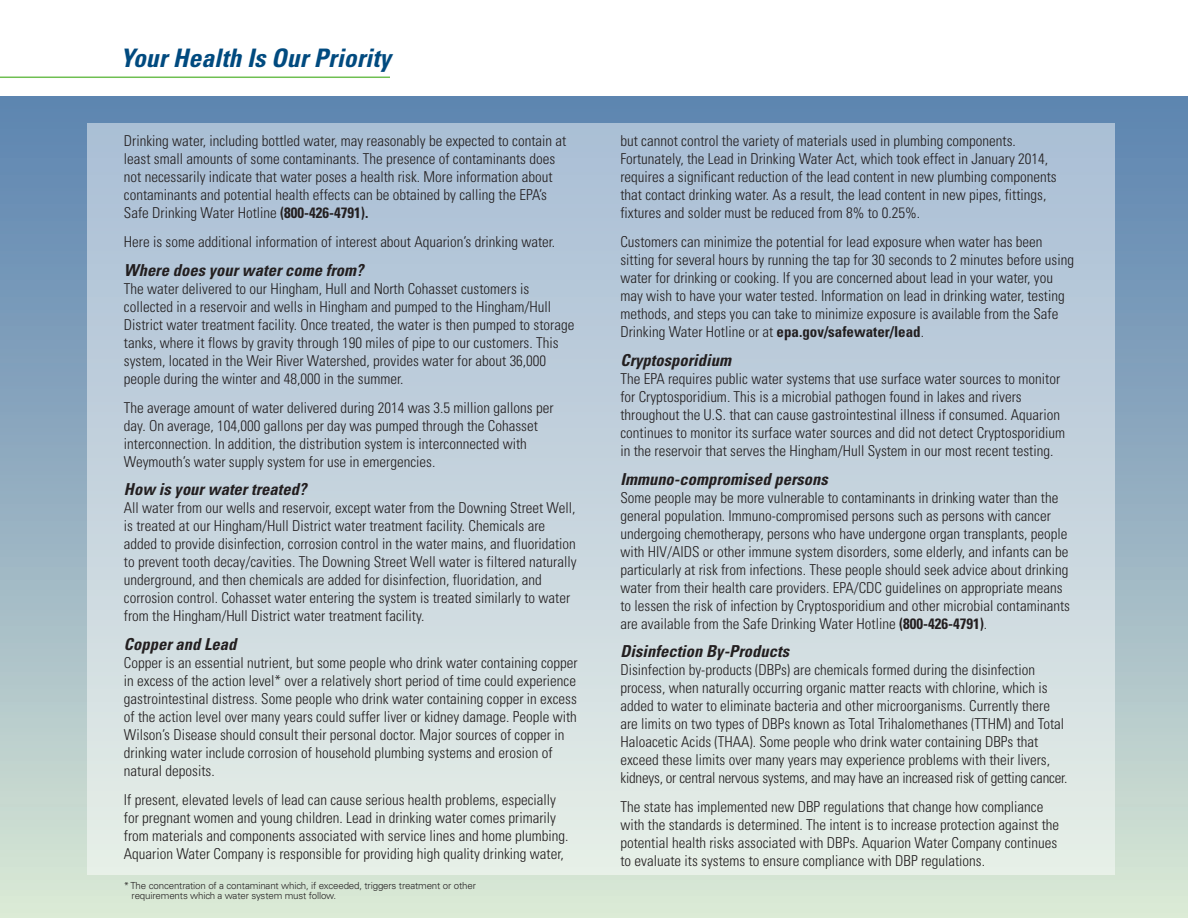
<style>
.page{position:relative;width:1188px;height:918px;background:#fff}
.page>*{position:absolute;margin:0;border:0;box-sizing:border-box;transform-origin:0 0}
.t1{font:italic 700 condensed 25.5px "Univers";color:#004a7f}
.t2{font:italic 700 condensed 16.5px "Univers";letter-spacing:.005em;color:#231f20}
.t3{font:300 condensed 15px/18px "Univers";color:#231f20}
.t4{font:300 9.75px/10.8px "Univers";letter-spacing:-.015em;color:#231f20}
.s1{font-weight:700}
</style>
<div class="page">
<div style="left:0;top:97px;width:1188px;height:821px;background:linear-gradient(to bottom,#5981b0,#d8e6d5)"></div>
<div style="left:87px;top:123px;width:1028px;height:751px;background:#fff;opacity:.47"></div>
<hr style="left:0;top:77px;width:390px;height:1px;background:#6fbf51">
<h1 class="t1" style="left:120px;top:49px;width:272px">Your Health Is Our Priority</h1>
<p class="t3" style="left:124px;top:133px;width:444px">Drinking water, including bottled water, may reasonably be expected to contain at least small amounts of some contaminants. The presence of contaminants does not necessarily indicate that water poses a health risk. More information about contaminants and potential health effects can be obtained by calling the EPA’s Safe Drinking Water Hotline <span class="s1">(800-426-4791).</span></p>
<p class="t3" style="left:124px;top:234px;width:433px">Here is some additional information of interest about Aquarion’s drinking water.</p>
<p class="t2" style="left:124px;top:264px;width:241px">Where does your water come from?</p>
<p class="t3" style="left:124px;top:281px;width:452px">The water delivered to our Hingham, Hull and North Cohasset customers is collected in a reservoir and wells in Hingham and pumped to the Hingham/Hull District water treatment facility. Once treated, the water is then pumped to storage tanks, where it flows by gravity through 190 miles of pipe to our customers. This system, located in the Weir River Watershed, provides water for about 36,000 people during the winter and 48,000 in the summer.</p>
<p class="t3" style="left:124px;top:400px;width:431px">The average amount of water delivered during 2014 was 3.5 million gallons per day. On average, 104,000 gallons per day was pumped through the Cohasset interconnection. In addition, the distribution system is interconnected with Weymouth’s water supply system for use in emergencies.</p>
<p class="t2" style="left:124px;top:483px;width:184px">How is your water treated?</p>
<p class="t3" style="left:124px;top:500px;width:454px">All water from our wells and reservoir, except water from the Downing Street Well, is treated at our Hingham/Hull District water treatment facility. Chemicals are added to provide disinfection, corrosion control in the water mains, and fluoridation to prevent tooth decay/cavities. The Downing Street Well water is filtered naturally underground, and then chemicals are added for disinfection, fluoridation, and corrosion control. Cohasset water entering the system is treated similarly to water from the Hingham/Hull District water treatment facility.</p>
<p class="t2" style="left:124px;top:638px;width:114px">Copper and Lead</p>
<p class="t3" style="left:124px;top:655px;width:455px">Copper is an essential nutrient, but some people who drink water containing copper in excess of the action level* over a relatively short period of time could experience gastrointestinal distress. Some people who drink water containing copper in excess of the action level over many years could suffer liver or kidney damage. People with Wilson’s Disease should consult their personal doctor. Major sources of copper in drinking water include corrosion of household plumbing systems and erosion of natural deposits.</p>
<p class="t3" style="left:124px;top:792px;width:446px">If present, elevated levels of lead can cause serious health problems, especially for pregnant women and young children. Lead in drinking water comes primarily from materials and components associated with service lines and home plumbing.<br>Aquarion Water Company is responsible for providing high quality drinking water,</p>
<p class="t4" style="left:132px;top:881px;width:346px;text-indent:-8px">* The concentration of a contaminant which, if exceeded, triggers treatment or other requirements which a water system must follow.</p>
<p class="t3" style="left:620px;top:133px;width:438px">but cannot control the variety of materials used in plumbing components.<br>Fortunately, the Lead in Drinking Water Act, which took effect in January 2014, requires a significant reduction of the lead content in new plumbing components that contact drinking water. As a result, the lead content in new pipes, fittings, fixtures and solder must be reduced from 8% to 0.25%.</p>
<p class="t3" style="left:620px;top:234px;width:455px">Customers can minimize the potential for lead exposure when water has been sitting for several hours by running the tap for 30 seconds to 2 minutes before using water for drinking or cooking. If you are concerned about lead in your water, you may wish to have your water tested. Information on lead in drinking water, testing methods, and steps you can take to minimize exposure is available from the Safe Drinking Water Hotline or at <span class="s1">epa.gov/safewater/lead</span>.</p>
<p class="t2" style="left:620px;top:354px;width:112px">Cryptosporidium</p>
<p class="t3" style="left:620px;top:371px;width:446px">The EPA requires public water systems that use surface water sources to monitor for Cryptosporidium. This is a microbial pathogen found in lakes and rivers throughout the U.S. that can cause gastrointestinal illness if consumed. Aquarion continues to monitor its surface water sources and did not detect Cryptosporidium in the reservoir that serves the Hingham/Hull System in our most recent testing.</p>
<p class="t2" style="left:620px;top:473px;width:209px">Immuno-compromised persons</p>
<p class="t3" style="left:620px;top:490px;width:451px">Some people may be more vulnerable to contaminants in drinking water than the general population. Immuno-compromised persons such as persons with cancer undergoing chemotherapy, persons who have undergone organ transplants, people with HIV/AIDS or other immune system disorders, some elderly, and infants can be particularly at risk from infections. These people should seek advice about drinking water from their health care providers. EPA/CDC guidelines on appropriate means to lessen the risk of infection by Cryptosporidium and other microbial contaminants are available from the Safe Drinking Water Hotline <span class="s1">(800-426-4791)</span>.</p>
<p class="t2" style="left:620px;top:645px;width:170px">Disinfection By-Products</p>
<p class="t3" style="left:620px;top:662px;width:448px">Disinfection by-products (DBPs) are chemicals formed during the disinfection process, when naturally occurring organic matter reacts with chlorine, which is added to water to eliminate bacteria and other microorganisms. Currently there are limits on two types of DBPs known as Total Trihalomethanes (TTHM) and Total Haloacetic Acids (THAA). Some people who drink water containing DBPs that exceed these limits over many years may experience problems with their livers, kidneys, or central nervous systems, and may have an increased risk of getting cancer.</p>
<p class="t3" style="left:620px;top:799px;width:440px">The state has implemented new DBP regulations that change how compliance with the standards is determined. The intent is to increase protection against the potential health risks associated with DBPs. Aquarion Water Company continues to evaluate its systems to ensure compliance with DBP regulations.</p>
</div>
